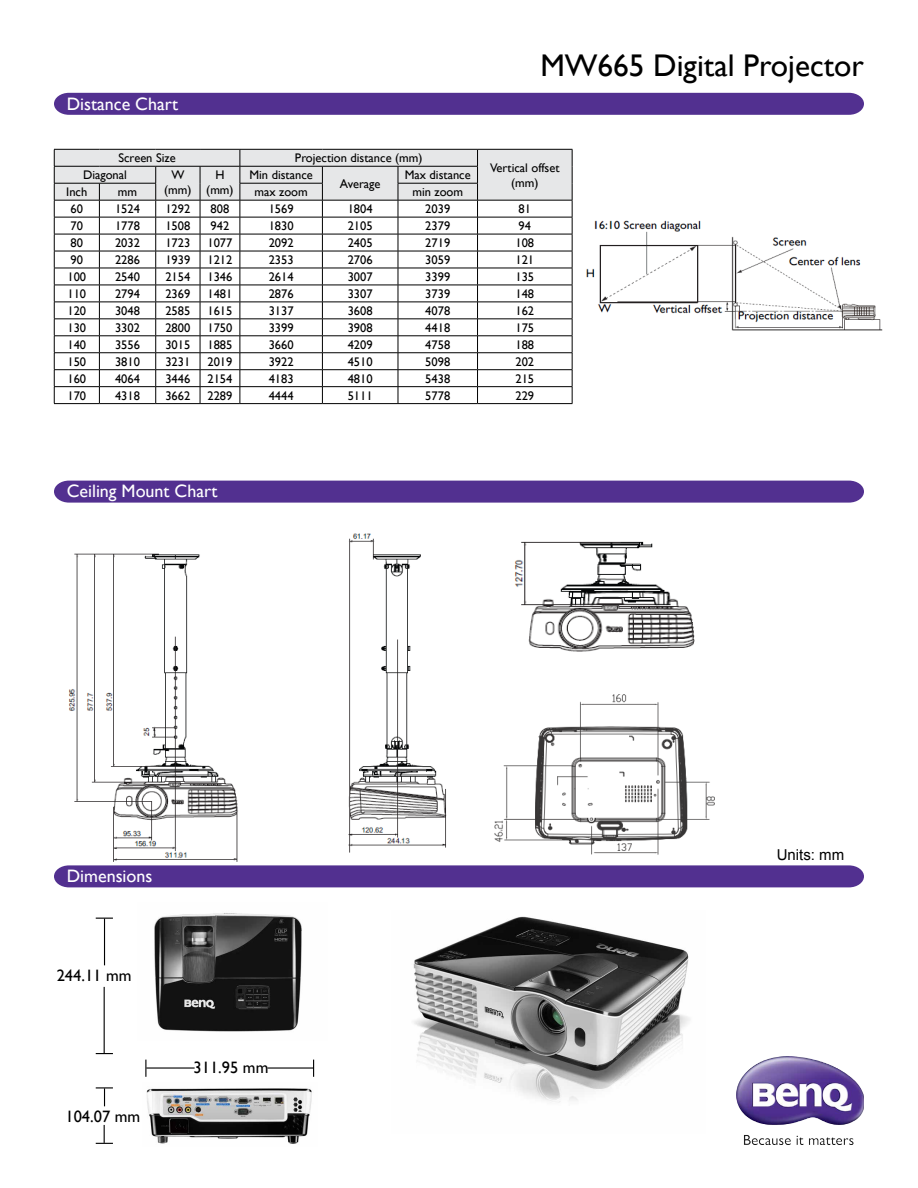
<style>
.page{position:relative;width:918px;height:1188px;background:#fff}
.page>*{position:absolute;margin:0;border:0;box-sizing:border-box;transform-origin:0 0}
.t1{font:31.35px "Gill Sans";color:#000}
.t2{font:18px "Gill Sans";color:#fff}
.t3{font:16.5px "Gill Sans";color:#000}
.t4{font:15px "Arial";color:#000}
.t5{font:12.45px/15px "Gill Sans";color:#000;text-align:center}
</style>
<div class="page">
<img style="left:154px;top:913px;width:148px;height:119px">
<hr style="left:54px;top:403px;width:45px;height:1px;background:#000">
<hr style="left:99px;top:403px;width:57px;height:1px;background:#000">
<hr style="left:156px;top:403px;width:44px;height:1px;background:#000">
<hr style="left:200px;top:403px;width:40px;height:1px;background:#000">
<hr style="left:240px;top:403px;width:82px;height:1px;background:#000">
<hr style="left:322px;top:403px;width:76px;height:1px;background:#000">
<hr style="left:398px;top:403px;width:80px;height:1px;background:#000">
<hr style="left:478px;top:403px;width:94px;height:1px;background:#000">
<svg style="left:54px;top:149px;width:519px;height:254px"></svg>
<hr style="left:146px;top:1067px;width:49px;height:2px;background:#000">
<hr style="left:267px;top:1067px;width:47px;height:2px;background:#000">
<svg style="left:313px;top:1060px;width:1px;height:17px"></svg>
<svg style="left:145px;top:1060px;width:1px;height:17px"></svg>
<svg style="left:96px;top:1125px;width:17px;height:19px"></svg>
<svg style="left:96px;top:1087px;width:17px;height:19px"></svg>
<hr style="left:104px;top:987px;width:1px;height:66px;background:#000">
<hr style="left:104px;top:919px;width:1px;height:46px;background:#000">
<svg style="left:96px;top:1053px;width:17px;height:1px"></svg>
<svg style="left:96px;top:918px;width:17px;height:1px"></svg>
<img style="left:413px;top:916px;width:277px;height:187px">
<img style="left:737px;top:1056px;width:127px;height:89px">
<img style="left:146px;top:1088px;width:166px;height:56px">
<img style="left:68px;top:533px;width:379px;height:329px">
<img style="left:494px;top:694px;width:221px;height:161px">
<img style="left:514px;top:541px;width:181px;height:111px">
<img style="left:586px;top:220px;width:297px;height:111px">
<div style="left:54px;top:93px;width:810px;height:22px;background:#523090"></div>
<div style="left:54px;top:481px;width:810px;height:22px;background:#523090"></div>
<div style="left:54px;top:865px;width:810px;height:22px;background:#523090"></div>
<h2 class="t2" style="left:67px;top:93px;width:113px">Distance Chart</h2>
<h1 class="t1" style="left:540px;top:47px;width:325px">MW665 Digital Projector</h1>
<p class="t5" style="left:118px;top:151px;width:59px">Screen Size</p>
<p class="t5" style="left:295px;top:151px;width:129px">Projection distance (mm)</p>
<p class="t5" style="left:490px;top:160px;width:71px">Vertical offset (mm)</p>
<p class="t5" style="left:83px;top:168px;width:45px">Diagonal</p>
<p class="t5" style="left:164px;top:168px;width:29px">W (mm)</p>
<p class="t5" style="left:206px;top:168px;width:29px">H (mm)</p>
<p class="t5" style="left:249px;top:168px;width:65px">Min distance</p>
<p class="t5" style="left:405px;top:168px;width:67px">Max distance</p>
<p class="t5" style="left:340px;top:176px;width:42px">Average</p>
<p class="t5" style="left:66px;top:185px;width:23px">Inch</p>
<p class="t5" style="left:118px;top:185px;width:21px">mm</p>
<p class="t5" style="left:255px;top:185px;width:55px">max zoom</p>
<p class="t5" style="left:412px;top:185px;width:52px">min zoom</p>
<p class="t5" style="left:71px;top:202px;width:14px">60</p>
<p class="t5" style="left:115px;top:202px;width:26px">1524</p>
<p class="t5" style="left:165px;top:202px;width:26px">1292</p>
<p class="t5" style="left:211px;top:202px;width:20px">808</p>
<p class="t5" style="left:269px;top:202px;width:26px">1569</p>
<p class="t5" style="left:348px;top:202px;width:26px">1804</p>
<p class="t5" style="left:425px;top:202px;width:26px">2039</p>
<p class="t5" style="left:519px;top:202px;width:14px">81</p>
<p class="t5" style="left:71px;top:218px;width:14px">70</p>
<p class="t5" style="left:115px;top:218px;width:26px">1778</p>
<p class="t5" style="left:165px;top:218px;width:26px">1508</p>
<p class="t5" style="left:211px;top:218px;width:20px">942</p>
<p class="t5" style="left:269px;top:218px;width:26px">1830</p>
<p class="t5" style="left:348px;top:218px;width:26px">2105</p>
<p class="t5" style="left:425px;top:218px;width:26px">2379</p>
<p class="t5" style="left:519px;top:218px;width:14px">94</p>
<p class="t5" style="left:71px;top:235px;width:14px">80</p>
<p class="t5" style="left:115px;top:235px;width:26px">2032</p>
<p class="t5" style="left:165px;top:235px;width:26px">1723</p>
<p class="t5" style="left:207px;top:235px;width:26px">1077</p>
<p class="t5" style="left:269px;top:235px;width:26px">2092</p>
<p class="t5" style="left:348px;top:235px;width:26px">2405</p>
<p class="t5" style="left:425px;top:235px;width:26px">2719</p>
<p class="t5" style="left:515px;top:235px;width:20px">108</p>
<p class="t5" style="left:71px;top:252px;width:14px">90</p>
<p class="t5" style="left:115px;top:252px;width:26px">2286</p>
<p class="t5" style="left:165px;top:252px;width:26px">1939</p>
<p class="t5" style="left:207px;top:252px;width:26px">1212</p>
<p class="t5" style="left:269px;top:252px;width:26px">2353</p>
<p class="t5" style="left:348px;top:252px;width:26px">2706</p>
<p class="t5" style="left:425px;top:252px;width:26px">3059</p>
<p class="t5" style="left:515px;top:252px;width:20px">121</p>
<p class="t5" style="left:67px;top:269px;width:20px">100</p>
<p class="t5" style="left:115px;top:269px;width:26px">2540</p>
<p class="t5" style="left:165px;top:269px;width:26px">2154</p>
<p class="t5" style="left:207px;top:269px;width:26px">1346</p>
<p class="t5" style="left:269px;top:269px;width:26px">2614</p>
<p class="t5" style="left:348px;top:269px;width:26px">3007</p>
<p class="t5" style="left:425px;top:269px;width:26px">3399</p>
<p class="t5" style="left:515px;top:269px;width:20px">135</p>
<p class="t5" style="left:67px;top:286px;width:20px">110</p>
<p class="t5" style="left:115px;top:286px;width:26px">2794</p>
<p class="t5" style="left:165px;top:286px;width:26px">2369</p>
<p class="t5" style="left:207px;top:286px;width:26px">1481</p>
<p class="t5" style="left:269px;top:286px;width:26px">2876</p>
<p class="t5" style="left:348px;top:286px;width:26px">3307</p>
<p class="t5" style="left:425px;top:286px;width:26px">3739</p>
<p class="t5" style="left:515px;top:286px;width:20px">148</p>
<p class="t5" style="left:67px;top:303px;width:20px">120</p>
<p class="t5" style="left:115px;top:303px;width:26px">3048</p>
<p class="t5" style="left:165px;top:303px;width:26px">2585</p>
<p class="t5" style="left:207px;top:303px;width:26px">1615</p>
<p class="t5" style="left:269px;top:303px;width:26px">3137</p>
<p class="t5" style="left:348px;top:303px;width:26px">3608</p>
<p class="t5" style="left:425px;top:303px;width:26px">4078</p>
<p class="t5" style="left:515px;top:303px;width:20px">162</p>
<p class="t5" style="left:67px;top:320px;width:20px">130</p>
<p class="t5" style="left:115px;top:320px;width:26px">3302</p>
<p class="t5" style="left:165px;top:320px;width:26px">2800</p>
<p class="t5" style="left:207px;top:320px;width:26px">1750</p>
<p class="t5" style="left:269px;top:320px;width:26px">3399</p>
<p class="t5" style="left:348px;top:320px;width:26px">3908</p>
<p class="t5" style="left:425px;top:320px;width:26px">4418</p>
<p class="t5" style="left:515px;top:320px;width:20px">175</p>
<p class="t5" style="left:67px;top:337px;width:20px">140</p>
<p class="t5" style="left:115px;top:337px;width:26px">3556</p>
<p class="t5" style="left:165px;top:337px;width:26px">3015</p>
<p class="t5" style="left:207px;top:337px;width:26px">1885</p>
<p class="t5" style="left:269px;top:337px;width:26px">3660</p>
<p class="t5" style="left:348px;top:337px;width:26px">4209</p>
<p class="t5" style="left:425px;top:337px;width:26px">4758</p>
<p class="t5" style="left:515px;top:337px;width:20px">188</p>
<p class="t5" style="left:67px;top:354px;width:20px">150</p>
<p class="t5" style="left:115px;top:354px;width:26px">3810</p>
<p class="t5" style="left:165px;top:354px;width:26px">3231</p>
<p class="t5" style="left:207px;top:354px;width:26px">2019</p>
<p class="t5" style="left:269px;top:354px;width:26px">3922</p>
<p class="t5" style="left:348px;top:354px;width:26px">4510</p>
<p class="t5" style="left:425px;top:354px;width:26px">5098</p>
<p class="t5" style="left:515px;top:354px;width:20px">202</p>
<p class="t5" style="left:67px;top:371px;width:20px">160</p>
<p class="t5" style="left:115px;top:371px;width:26px">4064</p>
<p class="t5" style="left:165px;top:371px;width:26px">3446</p>
<p class="t5" style="left:207px;top:371px;width:26px">2154</p>
<p class="t5" style="left:269px;top:371px;width:26px">4183</p>
<p class="t5" style="left:348px;top:371px;width:26px">4810</p>
<p class="t5" style="left:425px;top:371px;width:26px">5438</p>
<p class="t5" style="left:515px;top:371px;width:20px">215</p>
<p class="t5" style="left:67px;top:388px;width:20px">170</p>
<p class="t5" style="left:115px;top:388px;width:26px">4318</p>
<p class="t5" style="left:165px;top:388px;width:26px">3662</p>
<p class="t5" style="left:207px;top:388px;width:26px">2289</p>
<p class="t5" style="left:269px;top:388px;width:26px">4444</p>
<p class="t5" style="left:348px;top:388px;width:26px">5111</p>
<p class="t5" style="left:425px;top:388px;width:26px">5778</p>
<p class="t5" style="left:515px;top:388px;width:20px">229</p>
<h2 class="t2" style="left:67px;top:481px;width:152px">Ceiling Mount Chart</h2>
<h2 class="t2" style="left:67px;top:866px;width:87px">Dimensions</h2>
<h3 class="t3" style="left:57px;top:966px;width:76px">244.11 mm</h3>
<h3 class="t3" style="left:65px;top:1107px;width:76px">104.07 mm</h3>
<h3 class="t3" style="left:194px;top:1058px;width:76px">311.95 mm</h3>
<p class="t4" style="left:777px;top:845px;width:69px">Units: mm</p>
</div>
